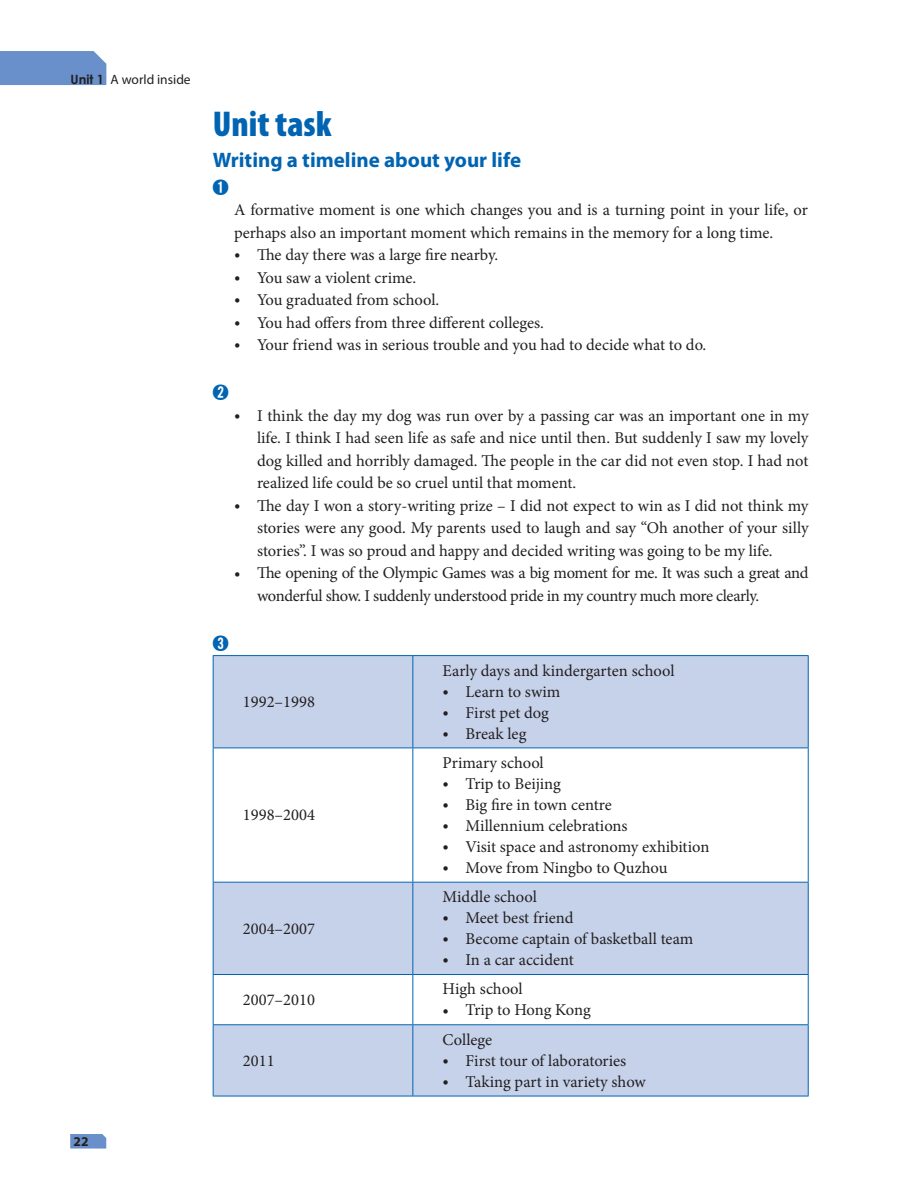
<style>
.page{position:relative;width:915px;height:1191px;background:#fff}
.page>*{position:absolute;margin:0;border:0;box-sizing:border-box;transform-origin:0 0}
.t1{font:900 condensed 36px "Myriad Pro";color:#0164b2}
.t2{font:700 21px "Myriad Pro";color:#0164b2}
.t3{font:16.5px/22.5px "Minion Pro";letter-spacing:-.005em;color:#231f20;text-align:justify}
.t4{font:16.5px/22.5px "Minion Pro";letter-spacing:-.025em;color:#231f20}
.t5{font:15.75px "Apple Gothic";color:#0164b2}
.t6{font:13.5px "Myriad Pro";color:#231f20}
.t7{font:700 13.5px "Myriad Pro";color:#231f20}
.s1{font-family:"Century Gothic";font-weight:700;font-size:12.75px}
</style>
<div class="page">
<hr style="left:914px;top:412px;width:1px;height:43px;background:#231f20">
<div style="left:214px;top:656px;width:593px;height:439px;background:#c6d2ea"></div>
<svg style="left:214px;top:748px;width:593px;height:276px"></svg>
<hr style="left:213px;top:655px;width:199px;height:1px;background:#0164b2">
<hr style="left:213px;top:656px;width:1px;height:91px;background:#0164b2">
<hr style="left:412px;top:655px;width:396px;height:1px;background:#0164b2">
<hr style="left:412px;top:656px;width:1px;height:91px;background:#0164b2">
<hr style="left:807px;top:656px;width:1px;height:91px;background:#0164b2">
<hr style="left:213px;top:747px;width:199px;height:1px;background:#0164b2">
<hr style="left:213px;top:748px;width:1px;height:133px;background:#0164b2">
<hr style="left:412px;top:747px;width:396px;height:1px;background:#0164b2">
<hr style="left:412px;top:748px;width:1px;height:133px;background:#0164b2">
<hr style="left:807px;top:748px;width:1px;height:133px;background:#0164b2">
<hr style="left:213px;top:881px;width:199px;height:1px;background:#0164b2">
<hr style="left:213px;top:882px;width:1px;height:92px;background:#0164b2">
<hr style="left:412px;top:881px;width:396px;height:1px;background:#0164b2">
<hr style="left:412px;top:882px;width:1px;height:92px;background:#0164b2">
<hr style="left:807px;top:882px;width:1px;height:92px;background:#0164b2">
<hr style="left:213px;top:974px;width:199px;height:1px;background:#0164b2">
<hr style="left:213px;top:974px;width:1px;height:50px;background:#0164b2">
<hr style="left:412px;top:974px;width:396px;height:1px;background:#0164b2">
<hr style="left:412px;top:974px;width:1px;height:50px;background:#0164b2">
<hr style="left:807px;top:974px;width:1px;height:50px;background:#0164b2">
<hr style="left:213px;top:1024px;width:199px;height:1px;background:#0164b2">
<hr style="left:213px;top:1025px;width:1px;height:70px;background:#0164b2">
<hr style="left:412px;top:1024px;width:396px;height:1px;background:#0164b2">
<hr style="left:412px;top:1025px;width:1px;height:70px;background:#0164b2">
<hr style="left:807px;top:1025px;width:1px;height:70px;background:#0164b2">
<hr style="left:213px;top:1095px;width:199px;height:1px;background:#0164b2">
<hr style="left:412px;top:1095px;width:396px;height:1px;background:#0164b2">
<svg style="left:70px;top:1134px;width:36px;height:14px"></svg>
<div style="left:0;top:51px;width:106px;height:34px;background:#6990ca"></div>
<p class="t6" style="left:71px;top:71px;width:121px"><span class="s1">Unit 1</span> A world inside</p>
<p class="t7" style="left:74px;top:1132px;width:16px">22</p>
<p class="t1" style="left:213px;top:101px;width:120px">Unit task</p>
<p class="t2" style="left:213px;top:146px;width:310px">Writing a timeline about your life</p>
<p class="t5" style="left:213px;top:179px;width:17px">➊</p>
<p class="t3" style="left:234px;top:199px;width:575px">A formative moment is one which changes you and is a turning point in your life, or perhaps also an important moment which remains in the memory for a long time.</p>
<p class="t3" style="left:234px;top:244px;width:265px">• The day there was a large fire nearby.</p>
<p class="t3" style="left:234px;top:266px;width:184px">• You saw a violent crime.</p>
<p class="t3" style="left:234px;top:289px;width:206px">• You graduated from school.</p>
<p class="t3" style="left:234px;top:311px;width:311px">• You had offers from three different colleges.</p>
<p class="t3" style="left:234px;top:334px;width:473px">• Your friend was in serious trouble and you had to decide what to do.</p>
<p class="t5" style="left:213px;top:384px;width:17px">➋</p>
<p class="t3" style="left:257px;top:404px;width:553px;text-indent:-23px">• I think the day my dog was run over by a passing car was an important one in my life. I think I had seen life as safe and nice until then. But suddenly I saw my lovely dog killed and horribly damaged. The people in the car did not even stop. I had not realized life could be so cruel until that moment.</p>
<p class="t3" style="left:257px;top:494px;width:553px;text-indent:-23px">• The day I won a story-writing prize – I did not expect to win as I did not think my stories were any good. My parents used to laugh and say “Oh another of your silly stories”. I was so proud and happy and decided writing was going to be my life.</p>
<p class="t4" style="left:257px;top:562px;width:553px;text-indent:-23px">• The opening of the Olympic Games was a big moment for me. It was such a great and wonderful show. I suddenly understood pride in my country much more clearly.</p>
<p class="t5" style="left:213px;top:635px;width:17px">➌</p>
<p class="t3" style="left:243px;top:690px;width:73px">1992–1998</p>
<p class="t3" style="left:243px;top:804px;width:73px">1998–2004</p>
<p class="t3" style="left:243px;top:917px;width:73px">2004–2007</p>
<p class="t3" style="left:243px;top:988px;width:73px">2007–2010</p>
<p class="t3" style="left:243px;top:1049px;width:33px">2011</p>
<p class="t3" style="left:442px;top:659px;width:233px">Early days and kindergarten school</p>
<p class="t3" style="left:442px;top:680px;width:119px">• Learn to swim</p>
<p class="t3" style="left:442px;top:701px;width:108px">• First pet dog</p>
<p class="t3" style="left:442px;top:722px;width:85px">• Break leg</p>
<p class="t3" style="left:442px;top:751px;width:103px">Primary school</p>
<p class="t3" style="left:442px;top:772px;width:120px">• Trip to Beijing</p>
<p class="t3" style="left:442px;top:793px;width:171px">• Big fire in town centre</p>
<p class="t3" style="left:442px;top:814px;width:186px">• Millennium celebrations</p>
<p class="t3" style="left:442px;top:835px;width:268px">• Visit space and astronomy exhibition</p>
<p class="t3" style="left:442px;top:856px;width:226px">• Move from Ningbo to Quzhou</p>
<p class="t3" style="left:442px;top:885px;width:96px">Middle school</p>
<p class="t3" style="left:442px;top:906px;width:132px">• Meet best friend</p>
<p class="t3" style="left:442px;top:927px;width:252px">• Become captain of basketball team</p>
<p class="t3" style="left:442px;top:948px;width:133px">• In a car accident</p>
<p class="t3" style="left:442px;top:978px;width:82px">High school</p>
<p class="t3" style="left:442px;top:998px;width:150px">• Trip to Hong Kong</p>
<p class="t3" style="left:442px;top:1028px;width:51px">College</p>
<p class="t3" style="left:442px;top:1049px;width:185px">• First tour of laboratories</p>
<p class="t3" style="left:442px;top:1070px;width:205px">• Taking part in variety show</p>
</div>
